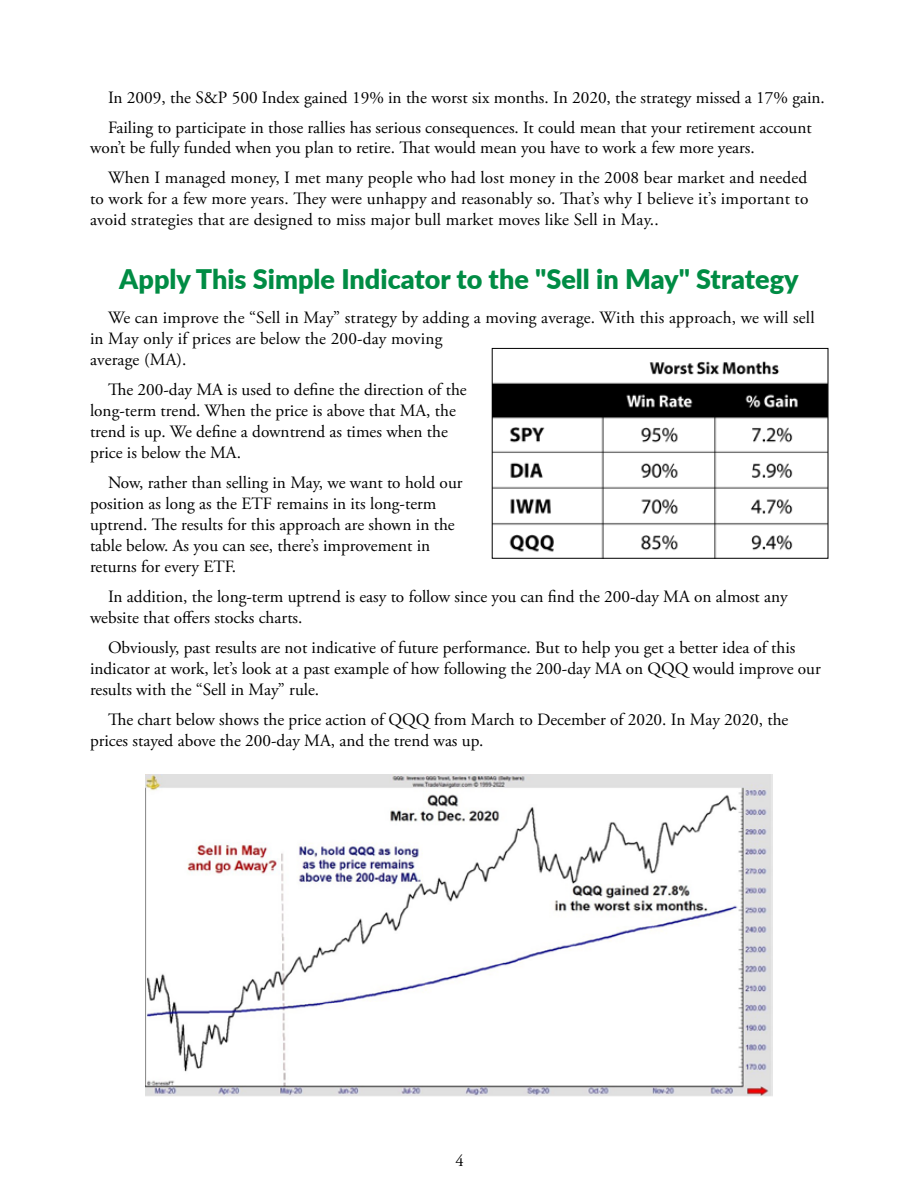
<style>
.page{position:relative;width:918px;height:1188px;background:#fff}
.page>*{position:absolute;margin:0;border:0;box-sizing:border-box;transform-origin:0 0}
.t1{font:900 27px "Lato";color:#008c44}
.t2{font:17.25px/21px "Adobe Garamond Pro";color:#000}
.t3{font:16.5px "Adobe Garamond Pro";color:#000}
</style>
<div class="page">
<img style="left:146px;top:774px;width:626px;height:323px">
<img style="left:494px;top:361px;width:332px;height:196px">
<div style="left:492px;top:348px;width:336px;height:211px;border:1px solid #000"></div>
<p class="t2" style="left:108px;top:83px;width:718px;line-height:30px">In 2009, the S&amp;P 500 Index gained 19% in the worst six months. In 2020, the strategy missed a 17% gain.<br>Failing to participate in those rallies has serious consequences. It could mean that your retirement account</p>
<p class="t2" style="left:108px;top:134px;width:701px;line-height:30px;text-indent:-18px">won’t be fully funded when you plan to retire. That would mean you have to work a few more years.<br>When I managed money, I met many people who had lost money in the 2008 bear market and needed</p>
<p class="t2" style="left:90px;top:189px;width:720px">to work for a few more years. They were unhappy and reasonably so. That’s why I believe it’s important to avoid strategies that are designed to miss major bull market moves like Sell in May..</p>
<h1 class="t1" style="left:119px;top:258px;width:681px">Apply This Simple Indicator to the "Sell in May" Strategy</h1>
<p class="t2" style="left:90px;top:308px;width:726px;text-indent:18px">We can improve the “Sell in May” strategy by adding a moving average. With this approach, we will sell in May only if prices are below the 200-day moving<br>average (MA).</p>
<p class="t2" style="left:90px;top:380px;width:378px;text-indent:18px">The 200-day MA is used to define the direction of the long-term trend. When the price is above that MA, the trend is up. We define a downtrend as times when the price is below the MA.</p>
<p class="t2" style="left:90px;top:473px;width:374px;text-indent:18px">Now, rather than selling in May, we want to hold our position as long as the ETF remains in its long-term uptrend. The results for this approach are shown in the table below. As you can see, there’s improvement in returns for every ETF.</p>
<p class="t2" style="left:90px;top:587px;width:699px;text-indent:18px">In addition, the long-term uptrend is easy to follow since you can find the 200-day MA on almost any website that offers stocks charts.</p>
<p class="t2" style="left:90px;top:638px;width:732px;text-indent:18px">Obviously, past results are not indicative of future performance. But to help you get a better idea of this indicator at work, let’s look at a past example of how following the 200-day MA on QQQ would improve our results with the “Sell in May” rule.</p>
<p class="t2" style="left:90px;top:710px;width:700px;text-indent:18px">The chart below shows the price action of QQQ from March to December of 2020. In May 2020, the prices stayed above the 200-day MA, and the trend was up.</p>
<p class="t3" style="left:456px;top:1150px;width:10px">4</p>
</div>
